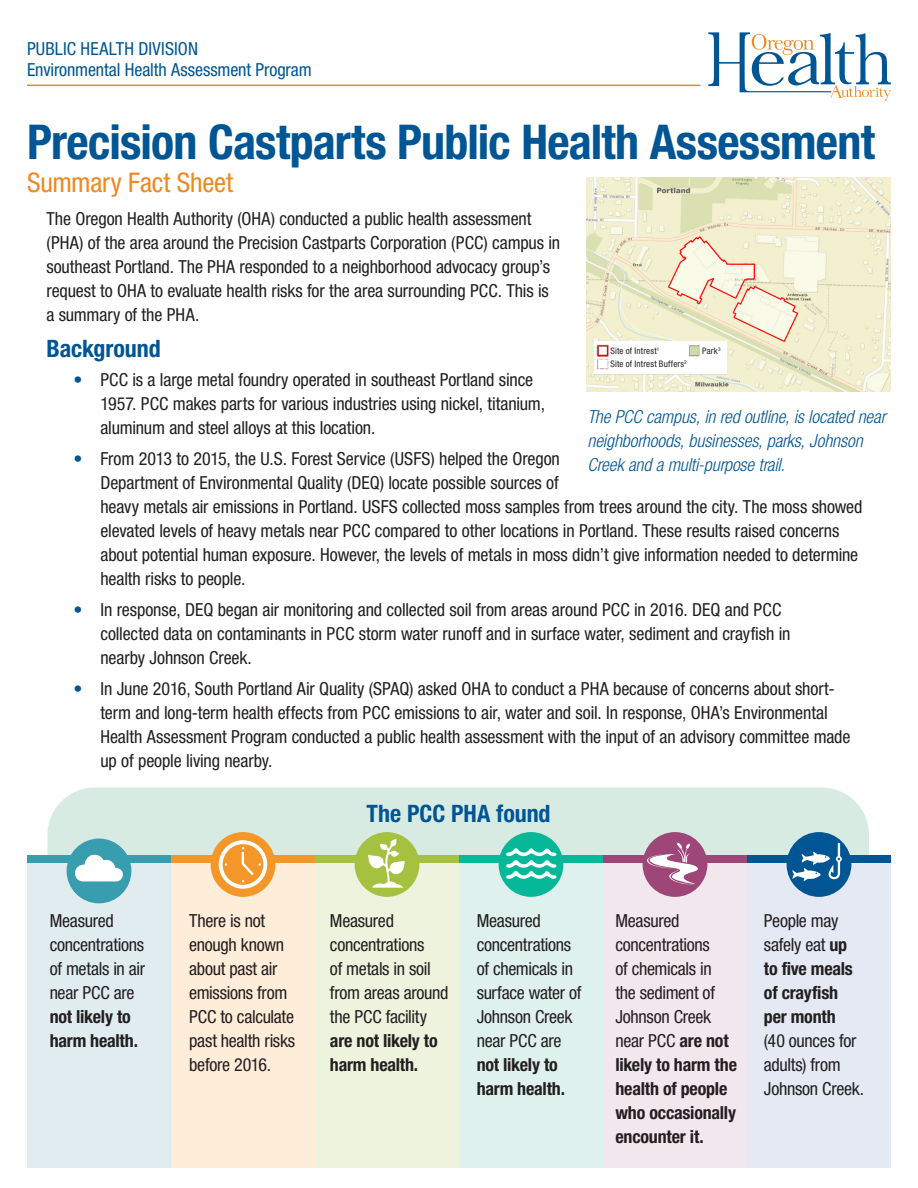
<style>
.page{position:relative;width:918px;height:1188px;background:#fff}
.page>*{position:absolute;margin:0;border:0;box-sizing:border-box;transform-origin:0 0}
.FAST_FACT{font:700 condensed 48px "Helvetica Neue LT Std";letter-spacing:-.015em;color:#005594}
.FAST_FACT-2{font:condensed 27px "Helvetica Neue LT Std";letter-spacing:-.005em;color:#ed891d}
.t1{font:700 condensed 24px "Helvetica Neue LT Std";letter-spacing:-.005em;color:#005594}
.Paragraph_text{font:condensed 18px/24px "Helvetica Neue LT Std";letter-spacing:-.005em;color:#231f20}
.Paragraph_text-2{font:italic 300 condensed 18px/24px "Helvetica Neue LT Std";letter-spacing:-.005em;color:#005594}
.Paragraph_text-3{font:condensed 18px "Helvetica Neue LT Std";color:#005594}
.Paragraph_text-4{font:condensed 9px "Helvetica Neue LT Std";letter-spacing:.02em;color:#231f20}
.s1{color:#005594}
.s2{font-weight:700}
</style>
<div class="page">
<svg style="left:708px;top:32px;width:183px;height:69px"></svg>
<hr style="left:27px;top:85px;width:673px;height:1px;background:#ed891d">
<img style="left:587px;top:177px;width:304px;height:215px">
<img style="left:594px;top:341px;width:133px;height:33px">
<div style="left:47px;top:788px;width:822px;height:136px;background:#d8ebe3;border-radius:47px"></div>
<div style="left:27px;top:858px;width:144px;height:310px;background:#e0ecf0"></div>
<div style="left:27px;top:855px;width:144px;height:7px;background:#399db0"></div>
<div style="left:171px;top:858px;width:144px;height:310px;background:#feedd9"></div>
<div style="left:171px;top:855px;width:144px;height:7px;background:#f59728"></div>
<div style="left:315px;top:858px;width:144px;height:310px;background:#eef3de"></div>
<div style="left:315px;top:855px;width:144px;height:7px;background:#a4c23f"></div>
<div style="left:459px;top:858px;width:144px;height:310px;background:#dff1ec"></div>
<div style="left:459px;top:855px;width:144px;height:7px;background:#06b798"></div>
<div style="left:603px;top:858px;width:144px;height:310px;background:#f1e7ec"></div>
<div style="left:603px;top:855px;width:144px;height:7px;background:#9d4677"></div>
<div style="left:747px;top:858px;width:144px;height:310px;background:#e4e9f3"></div>
<div style="left:747px;top:855px;width:144px;height:7px;background:#005594"></div>
<div style="left:787px;top:832px;width:64px;height:65px;background:#005594;border-radius:50%"></div>
<svg style="left:792px;top:843px;width:50px;height:38px"></svg>
<div style="left:355px;top:832px;width:64px;height:65px;background:#a4c23f;border-radius:50%"></div>
<svg style="left:368px;top:839px;width:37px;height:49px"></svg>
<div style="left:67px;top:839px;width:64px;height:64px;background:#399db0;border-radius:50%"></div>
<svg style="left:75px;top:854px;width:52px;height:27px"></svg>
<div style="left:499px;top:832px;width:64px;height:65px;background:#06b798;border-radius:50%"></div>
<svg style="left:506px;top:848px;width:50px;height:31px"></svg>
<div style="left:211px;top:832px;width:64px;height:65px;background:#f59728;border-radius:50%"></div>
<svg style="left:219px;top:840px;width:48px;height:49px"></svg>
<div style="left:643px;top:832px;width:64px;height:65px;background:#9d4677;border-radius:50%"></div>
<svg style="left:647px;top:842px;width:54px;height:43px"></svg>
<div style="left:701px;top:345px;width:21px;height:13px;background:#fff"></div>
<div style="left:611px;top:343px;width:76px;height:26px;background:#fff"></div>
<p class="Paragraph_text-3" style="left:27px;top:38px;width:173px">PUBLIC HEALTH DIVISION</p>
<p class="Paragraph_text-3" style="left:27px;top:59px;width:286px">Environmental Health Assessment Program</p>
<p class="FAST_FACT" style="left:27px;top:112px;width:849px">Precision Castparts Public Health Assessment</p>
<p class="FAST_FACT-2" style="left:27px;top:166px;width:208px">Summary Fact Sheet</p>
<p class="Paragraph_text" style="left:46px;top:207px;width:515px">The Oregon Health Authority (OHA) conducted a public health assessment (PHA) of the area around the Precision Castparts Corporation (PCC) campus in southeast Portland. The PHA responded to a neighborhood advocacy group’s request to OHA to evaluate health risks for the area surrounding PCC. This is a summary of the PHA.</p>
<p class="t1" style="left:46px;top:334px;width:116px">Background</p>
<p class="Paragraph_text" style="left:100px;top:368px;width:446px;text-indent:-27px"><span class="s1">•</span> PCC is a large metal foundry operated in southeast Portland since<br>1957. PCC makes parts for various industries using nickel, titanium, aluminum and steel alloys at this location.</p>
<p class="Paragraph_text" style="left:100px;top:447px;width:764px;text-indent:-27px"><span class="s1">•</span> From 2013 to 2015, the U.S. Forest Service (USFS) helped the Oregon<br>Department of Environmental Quality (DEQ) locate possible sources of<br>heavy metals air emissions in Portland. USFS collected moss samples from trees around the city. The moss showed elevated levels of heavy metals near PCC compared to other locations in Portland. These results raised concerns about potential human exposure. However, the levels of metals in moss didn’t give information needed to determine health risks to people.</p>
<p class="Paragraph_text" style="left:100px;top:597px;width:691px;text-indent:-27px"><span class="s1">•</span> In response, DEQ began air monitoring and collected soil from areas around PCC in 2016. DEQ and PCC collected data on contaminants in PCC storm water runoff and in surface water, sediment and crayfish in nearby Johnson Creek.</p>
<p class="Paragraph_text" style="left:100px;top:676px;width:751px;text-indent:-27px"><span class="s1">•</span> In June 2016, South Portland Air Quality (SPAQ) asked OHA to conduct a PHA because of concerns about short&shy;term and long-term health effects from PCC emissions to air, water and soil. In response, OHA’s Environmental Health Assessment Program conducted a public health assessment with the input of an advisory committee made up of people living nearby.</p>
<p class="Paragraph_text-4" style="left:610px;top:345px;width:51px">Site of Intrest<sup>1</sup></p>
<p class="Paragraph_text-4" style="left:610px;top:359px;width:78px">Site of Intrest Buffers<sup>2</sup></p>
<p class="Paragraph_text-4" style="left:702px;top:345px;width:20px">Park<sup>3</sup></p>
<p class="Paragraph_text-2" style="left:588px;top:405px;width:300px">The PCC campus, in red outline, is located near neighborhoods, businesses, parks, Johnson<br>Creek and a multi-purpose trail.</p>
<p class="t1" style="left:367px;top:799px;width:186px">The PCC PHA found</p>
<p class="Paragraph_text" style="left:50px;top:909px;width:97px">Measured concentrations of metals in air near PCC are <span class="s2">not likely to harm health.</span></p>
<p class="Paragraph_text" style="left:189px;top:909px;width:107px">There is not enough known about past air emissions from<br>PCC to calculate past health risks before 2016.</p>
<p class="Paragraph_text" style="left:330px;top:909px;width:120px">Measured concentrations<br>of metals in soil from areas around the PCC facility <span class="s2">are not likely to harm health.</span></p>
<p class="Paragraph_text" style="left:477px;top:909px;width:106px">Measured concentrations of chemicals in surface water of<br>Johnson Creek near PCC are <span class="s2">not likely to harm health.</span></p>
<p class="Paragraph_text" style="left:615px;top:909px;width:123px">Measured concentrations<br>of chemicals in<br>the sediment of<br>Johnson Creek near PCC <span class="s2">are not likely to harm the health of people who occasionally encounter it.</span></p>
<p class="Paragraph_text" style="left:764px;top:909px;width:102px">People may safely eat <span class="s2">up to five meals of crayfish per month<br></span>(40 ounces for adults) from<br>Johnson Creek.</p>
</div>
